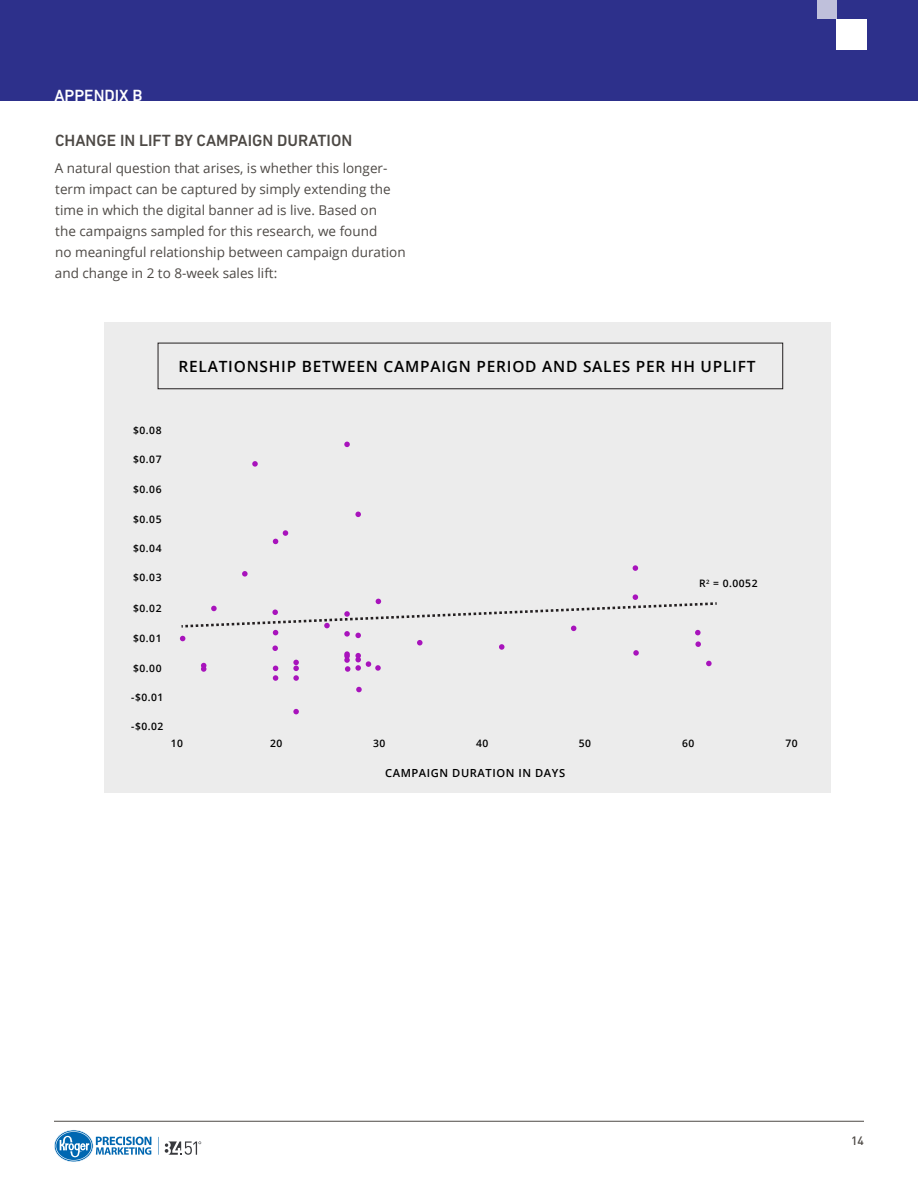
<style>
.page{position:relative;width:918px;height:1188px;background:#fff}
.page>*{position:absolute;margin:0;border:0;box-sizing:border-box;transform-origin:0 0}
.t1{font:500 16.5px "DIN Next LT Pro";color:#4d4945}
.t2{font:500 16.5px "DIN Next LT Pro";color:#fff}
.t3{font:600 15.45px "Open Sans";letter-spacing:.05em;color:#000}
.t4{font:13.5px/21px "Open Sans";color:#4d4945}
.t5{font:500 12px "DINOT";color:#4d4945}
.t6{font:600 11.1px "Open Sans";letter-spacing:.05em;color:#000}
.t7{font:600 10.35px "Open Sans";letter-spacing:.05em;color:#000}
</style>
<div class="page">
<hr style="left:54px;top:1121px;width:810px;height:1px;background:#4d4945">
<svg style="left:165px;top:1141px;width:36px;height:14px"></svg>
<svg style="left:54px;top:1130px;width:105px;height:32px"></svg>
<div style="left:0;top:0;width:918px;height:100px;background:#2d308b"></div>
<div style="left:104px;top:322px;width:727px;height:471px;background:#ececec"></div>
<div style="left:158px;top:343px;width:625px;height:46px;border:1px solid #231f20"></div>
<svg style="left:252px;top:461px;width:6px;height:6px"></svg>
<svg style="left:344px;top:442px;width:6px;height:5px"></svg>
<svg style="left:355px;top:512px;width:6px;height:5px"></svg>
<svg style="left:273px;top:530px;width:15px;height:14px"></svg>
<svg style="left:242px;top:571px;width:6px;height:6px"></svg>
<svg style="left:633px;top:565px;width:5px;height:6px"></svg>
<svg style="left:293px;top:709px;width:6px;height:5px"></svg>
<svg style="left:356px;top:687px;width:6px;height:5px"></svg>
<svg style="left:180px;top:594px;width:537px;height:87px"></svg>
<div style="left:836px;top:19px;width:31px;height:31px;background:#fff"></div>
<div style="left:817px;top:0;width:19px;height:19px;background:#bfc0db"></div>
<p class="t2" style="left:54px;top:85px;width:90px">APPENDIX B</p>
<p class="t1" style="left:55px;top:130px;width:299px">CHANGE IN LIFT BY CAMPAIGN DURATION</p>
<p class="t4" style="left:55px;top:157px;width:352px">A natural question that arises, is whether this longer&shy;term impact can be captured by simply extending the time in which the digital banner ad is live. Based on<br>the campaigns sampled for this research, we found<br>no meaningful relationship between campaign duration and change in 2 to 8-week sales lift:</p>
<p class="t3" style="left:179px;top:355px;width:578px">RELATIONSHIP BETWEEN CAMPAIGN PERIOD AND SALES PER HH UPLIFT</p>
<p class="t7" style="left:133px;top:423px;width:30px">$0.08</p>
<p class="t7" style="left:133px;top:453px;width:30px">$0.07</p>
<p class="t7" style="left:133px;top:482px;width:30px">$0.06</p>
<p class="t7" style="left:133px;top:512px;width:30px">$0.05</p>
<p class="t7" style="left:133px;top:541px;width:30px">$0.04</p>
<p class="t7" style="left:133px;top:570px;width:30px">$0.03</p>
<p class="t7" style="left:133px;top:601px;width:30px">$0.02</p>
<p class="t7" style="left:133px;top:631px;width:30px">$0.01</p>
<p class="t7" style="left:133px;top:661px;width:30px">$0.00</p>
<p class="t7" style="left:131px;top:690px;width:34px">-$0.01</p>
<p class="t7" style="left:131px;top:719px;width:34px">-$0.02</p>
<p class="t7" style="left:699px;top:576px;width:60px">R<sup>2</sup> = 0.0052</p>
<p class="t7" style="left:171px;top:736px;width:14px">10</p>
<p class="t7" style="left:270px;top:736px;width:14px">20</p>
<p class="t7" style="left:373px;top:736px;width:14px">30</p>
<p class="t7" style="left:476px;top:736px;width:14px">40</p>
<p class="t7" style="left:579px;top:736px;width:14px">50</p>
<p class="t7" style="left:682px;top:736px;width:14px">60</p>
<p class="t7" style="left:786px;top:736px;width:14px">70</p>
<p class="t6" style="left:385px;top:766px;width:182px">CAMPAIGN DURATION IN DAYS</p>
<p class="t5" style="left:851px;top:1133px;width:14px">14</p>
</div>
